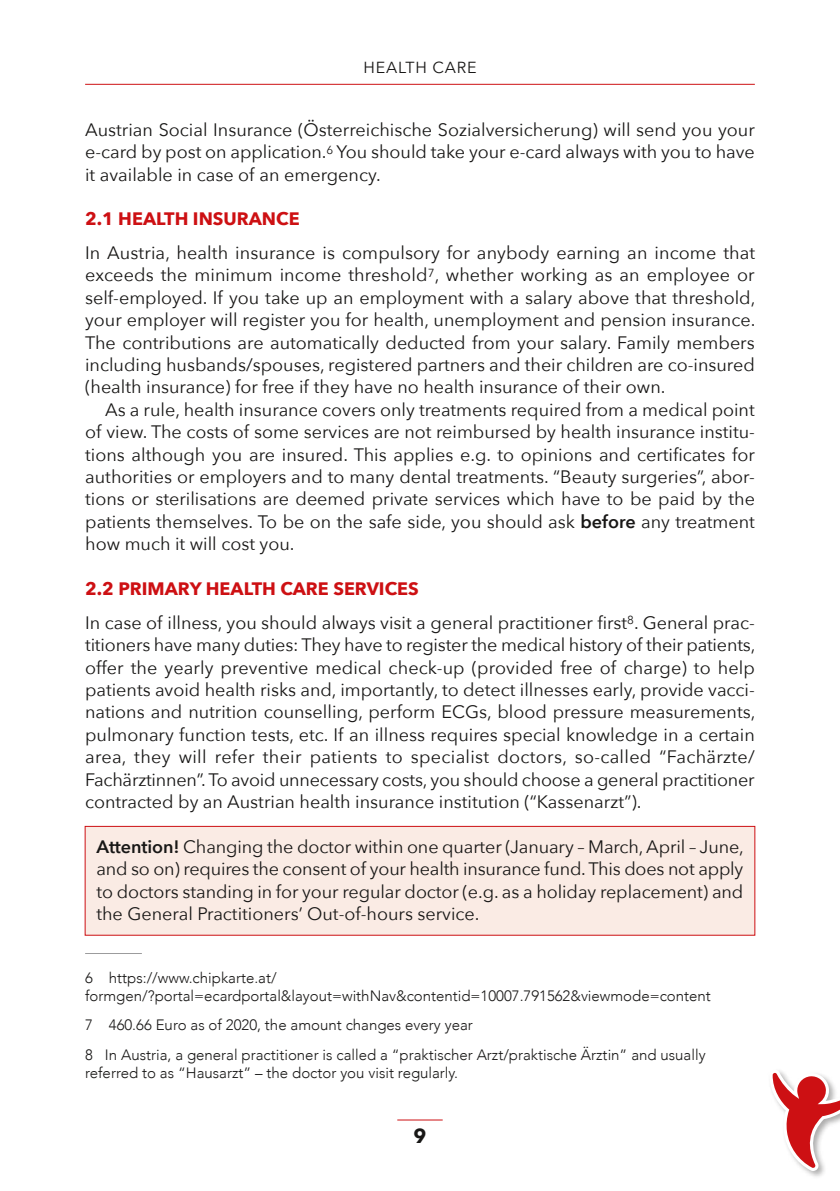
<style>
.page{position:relative;width:840px;height:1191px;background:#fff}
.page>*{position:absolute;margin:0;border:0;box-sizing:border-box;transform-origin:0 0}
.t1{font:700 20px "Avenir Next";color:#181716}
.t2{font:18px/22.4px "Avenir Next";color:#181716;text-align:justify}
.t3{font:700 18px "Avenir Next";color:#cd1013}
.t4{font:16px "Avenir Next";letter-spacing:.05em;color:#181716}
.t5{font:300 15px/18px "Avenir";color:#181716}
.s1{font-weight:600}
.s2{font-weight:700;color:#cd1013}
</style>
<div class="page">
<div style="left:767px;top:1068px;width:72px;height:111px;background:#181716;opacity:.35"></div>
<svg style="left:768px;top:1069px;width:71px;height:102px"></svg>
<hr style="left:397px;top:1119px;width:45px;height:1px;background:#cd1013">
<hr style="left:85px;top:84px;width:669px;height:1px;background:#cd1013">
<div style="left:85px;top:826px;width:669px;height:109px;background:#faebe4;border:1px solid #cd1013"></div>
<hr style="left:85px;top:953px;width:57px;height:1px;background:#9c9c9d">
<p class="t4" style="left:363px;top:54px;width:114px">HEALTH CARE</p>
<p class="t2" style="left:85px;top:118px;width:671px">Austrian Social Insurance (Österreichische Sozialversicherung) will send you your e-card by post on application.<sup>6</sup> You should take your e-card always with you to have it available in case of an emergency.</p>
<p class="t3" style="left:85px;top:203px;width:216px">2.1 HEALTH INSURANCE</p>
<p class="t2" style="left:85px;top:241px;width:671px">In Austria, health insurance is compulsory for anybody earning an income that exceeds the minimum income threshold<sup>7</sup>, whether working as an employee or self-employed. If you take up an employment with a salary above that threshold, your employer will register you for health, unemployment and pension insurance.<br>The contributions are automatically deducted from your salary. Family members including husbands/spouses, registered partners and their children are co-insured (health insurance) for free if they have no health insurance of their own.</p>
<p class="t2" style="left:85px;top:398px;width:671px;text-indent:20px">As a rule, health insurance covers only treatments required from a medical point of view. The costs of some services are not reimbursed by health insurance institu&shy;tions although you are insured. This applies e.g. to opinions and certificates for authorities or employers and to many dental treatments. “Beauty surgeries”, abor&shy;tions or sterilisations are deemed private services which have to be paid by the patients themselves. To be on the safe side, you should ask <span class="s1">before</span> any treatment how much it will cost you.</p>
<p class="t2" style="left:85px;top:571px;width:670px;line-height:33.6px"><span class="s2">2.2 PRIMARY HEALTH CARE SERVICES<br></span>In case of illness, you should always visit a general practitioner first<sup>8</sup>. General prac-</p>
<p class="t2" style="left:85px;top:633px;width:671px">titioners have many duties: They have to register the medical history of their patients, offer the yearly preventive medical check-up (provided free of charge) to help patients avoid health risks and, importantly, to detect illnesses early, provide vacci&shy;nations and nutrition counselling, perform ECGs, blood pressure measurements, pulmonary function tests, etc. If an illness requires special knowledge in a certain area, they will refer their patients to specialist doctors, so-called “Fachärzte/ Fachärztinnen”.To avoid unnecessary costs, you should choose a general practitioner contracted by an Austrian health insurance institution (“Kassenarzt”).</p>
<p class="t2" style="left:96px;top:834px;width:648px"><span class="s1">Attention!</span> Changing the doctor within one quarter (January – March, April – June, and so on) requires the consent of your health insurance fund.This does not apply to doctors standing in for your regular doctor (e.g. as a holiday replacement) and the General Practitioners’ Out-of-hours service.</p>
<p class="t5" style="left:85px;top:968px;width:627px">6 https://www.chipkarte.at/ formgen/?portal=ecardportal&amp;layout=withNav&amp;contentid=10007.791562&amp;viewmode=content</p>
<p class="t5" style="left:85px;top:1010px;width:621px;line-height:29.4px">7 460.66 Euro as of 2020, the amount changes every year<br>8 In Austria, a general practitioner is called a “praktischer Arzt/praktische Ärztin” and usually</p>
<p class="t5" style="left:85px;top:1063px;width:374px">referred to as “Hausarzt” – the doctor you visit regularly.</p>
<p class="t1" style="left:413px;top:1118px;width:14px">9</p>
</div>
